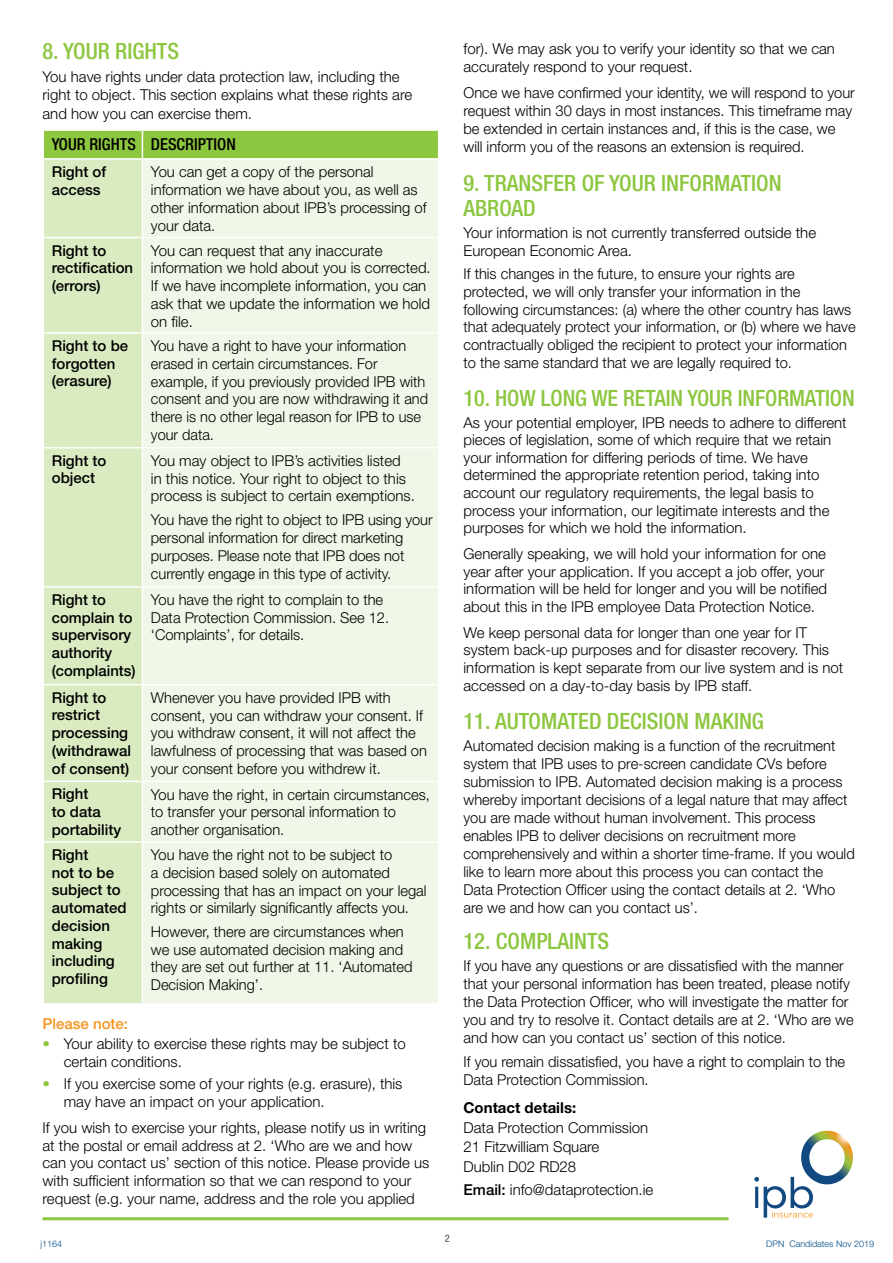
<style>
.page{position:relative;width:893px;height:1263px;background:#fff}
.page>*{position:absolute;margin:0;border:0;box-sizing:border-box;transform-origin:0 0}
.t1{font:500 condensed 22.5px/25.5px "Helvetica Neue LT Pro";color:#8dc63f}
.t2{font:500 condensed 16.5px "Helvetica Neue LT Pro";color:#000}
.t3{font:300 15px/17.7px "Helvetica Neue";color:#000}
.t4{font:500 15px/17.7px "Helvetica Neue";color:#000}
.t5{font:700 15px "Helvetica Neue";color:#000}
.t6{font:500 15px "Helvetica Neue";color:#f7941e}
.t7{font:500 condensed 10.5px "Helvetica Neue LT Pro";color:#6d6e71}
.t8{font:300 9px "Helvetica Neue";color:#004b83}
.s1{color:#8dc63f}
.s2{font-weight:500}
</style>
<div class="page">
<div style="left:44px;top:160px;width:98px;height:843px;background:#daebc1"></div>
<div style="left:143px;top:160px;width:295px;height:843px;background:#f0f7e8"></div>
<div style="left:43px;top:130px;width:396px;height:28px;background:#8dc63f"></div>
<hr style="left:43px;top:237px;width:99px;height:1px;background:#fff">
<hr style="left:142px;top:237px;width:297px;height:1px;background:#fff">
<hr style="left:43px;top:332px;width:99px;height:2px;background:#fff">
<hr style="left:142px;top:332px;width:297px;height:2px;background:#fff">
<hr style="left:43px;top:447px;width:99px;height:1px;background:#fff">
<hr style="left:142px;top:447px;width:297px;height:1px;background:#fff">
<hr style="left:43px;top:586px;width:99px;height:2px;background:#fff">
<hr style="left:142px;top:586px;width:297px;height:2px;background:#fff">
<hr style="left:43px;top:684px;width:99px;height:1px;background:#fff">
<hr style="left:142px;top:684px;width:297px;height:1px;background:#fff">
<hr style="left:43px;top:781px;width:99px;height:1px;background:#fff">
<hr style="left:142px;top:781px;width:297px;height:1px;background:#fff">
<hr style="left:43px;top:841px;width:99px;height:2px;background:#fff">
<hr style="left:142px;top:841px;width:297px;height:2px;background:#fff">
<svg style="left:754px;top:1177px;width:59px;height:40px"></svg>
<svg style="left:803px;top:1131px;width:24px;height:16px"></svg>
<hr style="left:43px;top:1217px;width:686px;height:3px;background:#8dc63f">
<h1 class="t1" style="left:43px;top:38px;width:138px">8. YOUR RIGHTS</h1>
<p class="t3" style="left:43px;top:67px;width:371px;line-height:18.8px">You have rights under data protection law, including the right to object. This section explains what these rights are and how you can exercise them.</p>
<p class="t2" style="left:52px;top:135px;width:186px">YOUR RIGHTS DESCRIPTION</p>
<p class="t4" style="left:52px;top:162px;width:56px">Right of access</p>
<p class="t3" style="left:151px;top:162px;width:277px">You can get a copy of the personal information we have about you, as well as other information about IPB’s processing of your data.</p>
<p class="t4" style="left:52px;top:241px;width:83px">Right to rectification (errors)</p>
<p class="t3" style="left:151px;top:241px;width:281px">You can request that any inaccurate information we hold about you is corrected.<br>If we have incomplete information, you can ask that we update the information we hold on file.</p>
<p class="t4" style="left:52px;top:337px;width:78px">Right to be forgotten (erasure)</p>
<p class="t3" style="left:151px;top:337px;width:279px">You have a right to have your information erased in certain circumstances. For example, if you previously provided IPB with consent and you are now withdrawing it and there is no other legal reason for IPB to use your data.</p>
<p class="t4" style="left:52px;top:451px;width:56px">Right to object</p>
<p class="t3" style="left:151px;top:451px;width:265px">You may object to IPB’s activities listed in this notice. Your right to object to this process is subject to certain exemptions.</p>
<p class="t3" style="left:151px;top:511px;width:283px">You have the right to object to IPB using your personal information for direct marketing purposes. Please note that IPB does not currently engage in this type of activity.</p>
<p class="t4" style="left:52px;top:591px;width:85px">Right to complain to supervisory authority (complaints)</p>
<p class="t3" style="left:151px;top:590px;width:240px">You have the right to complain to the<br>Data Protection Commission. See 12. ‘Complaints’, for details.</p>
<p class="t4" style="left:52px;top:688px;width:81px">Right to restrict processing (withdrawal of consent)</p>
<p class="t3" style="left:151px;top:688px;width:278px">Whenever you have provided IPB with consent, you can withdraw your consent. If you withdraw consent, it will not affect the lawfulness of processing that was based on your consent before you withdrew it.</p>
<p class="t4" style="left:52px;top:785px;width:71px">Right<br>to data portability</p>
<p class="t3" style="left:151px;top:785px;width:280px">You have the right, in certain circumstances, to transfer your personal information to another organisation.</p>
<p class="t4" style="left:52px;top:846px;width:76px">Right<br>not to be subject to automated decision making including profiling</p>
<p class="t3" style="left:151px;top:846px;width:277px">You have the right not to be subject to<br>a decision based solely on automated processing that has an impact on your legal rights or similarly significantly affects you.</p>
<p class="t3" style="left:151px;top:922px;width:263px">However, there are circumstances when we use automated decision making and they are set out further at 11. ‘Automated Decision Making’.</p>
<p class="t6" style="left:43px;top:1015px;width:87px">Please note:</p>
<p class="t3" style="left:64px;top:1035px;width:344px;text-indent:-21px"><span class="s1">•</span> Your ability to exercise these rights may be subject to certain conditions.</p>
<p class="t3" style="left:64px;top:1074px;width:340px;text-indent:-21px"><span class="s1">•</span> If you exercise some of your rights (e.g. erasure), this may have an impact on your application.</p>
<p class="t3" style="left:43px;top:1118px;width:388px">If you wish to exercise your rights, please notify us in writing at the postal or email address at 2. ‘Who are we and how can you contact us’ section of this notice. Please provide us with sufficient information so that we can respond to your request (e.g. your name, address and the role you applied</p>
<p class="t3" style="left:463px;top:40px;width:373px">for). We may ask you to verify your identity so that we can accurately respond to your request.</p>
<p class="t3" style="left:463px;top:84px;width:393px">Once we have confirmed your identity, we will respond to your request within 30 days in most instances. This timeframe may be extended in certain instances and, if this is the case, we will inform you of the reasons an extension is required.</p>
<h1 class="t1" style="left:463px;top:170px;width:320px">9. TRANSFER OF YOUR INFORMATION<br>ABROAD</h1>
<p class="t3" style="left:463px;top:224px;width:354px">Your information is not currently transferred outside the<br>European Economic Area.</p>
<p class="t3" style="left:463px;top:265px;width:394px">If this changes in the future, to ensure your rights are protected, we will only transfer your information in the following circumstances: (a) where the other country has laws that adequately protect your information, or (b) where we have contractually obliged the recipient to protect your information to the same standard that we are legally required to.</p>
<h1 class="t1" style="left:463px;top:385px;width:393px">10. HOW LONG WE RETAIN YOUR INFORMATION</h1>
<p class="t3" style="left:463px;top:413px;width:385px">As your potential employer, IPB needs to adhere to different pieces of legislation, some of which require that we retain your information for differing periods of time. We have determined the appropriate retention period, taking into account our regulatory requirements, the legal basis to process your information, our legitimate interests and the purposes for which we hold the information.</p>
<p class="t3" style="left:463px;top:545px;width:365px">Generally speaking, we will hold your information for one year after your application. If you accept a job offer, your information will be held for longer and you will be notified about this in the IPB employee Data Protection Notice.</p>
<p class="t3" style="left:463px;top:623px;width:381px">We keep personal data for longer than one year for IT system back-up purposes and for disaster recovery. This information is kept separate from our live system and is not accessed on a day-to-day basis by IPB staff.</p>
<h1 class="t1" style="left:463px;top:708px;width:302px">11. AUTOMATED DECISION MAKING</h1>
<p class="t3" style="left:463px;top:737px;width:393px">Automated decision making is a function of the recruitment system that IPB uses to pre-screen candidate CVs before submission to IPB. Automated decision making is a process whereby important decisions of a legal nature that may affect you are made without human involvement. This process enables IPB to deliver decisions on recruitment more comprehensively and within a shorter time-frame. If you would like to learn more about this process you can contact the Data Protection Officer using the contact details at 2. ‘Who are we and how can you contact us’.</p>
<h1 class="t1" style="left:463px;top:927px;width:147px">12. COMPLAINTS</h1>
<p class="t3" style="left:463px;top:956px;width:392px">If you have any questions or are dissatisfied with the manner that your personal information has been treated, please notify the Data Protection Officer, who will investigate the matter for you and try to resolve it. Contact details are at 2. ‘Who are we and how can you contact us’ section of this notice.</p>
<p class="t3" style="left:463px;top:1052px;width:383px">If you remain dissatisfied, you have a right to complain to the<br>Data Protection Commission.</p>
<p class="t5" style="left:463px;top:1098px;width:114px">Contact details:</p>
<p class="t3" style="left:463px;top:1117px;width:186px;line-height:19.5px">Data Protection Commission<br>21 Fitzwilliam Square<br>Dublin D02 RD28</p>
<p class="t3" style="left:463px;top:1181px;width:191px"><span class="s2">Email:</span> info@dataprotection.ie</p>
<p class="t7" style="left:445px;top:1232px;width:7px">2</p>
<p class="t8" style="left:40px;top:1238px;width:23px">j1164</p>
<p class="t8" style="left:766px;top:1238px;width:109px">DPN Candidates Nov 2019</p>
</div>
